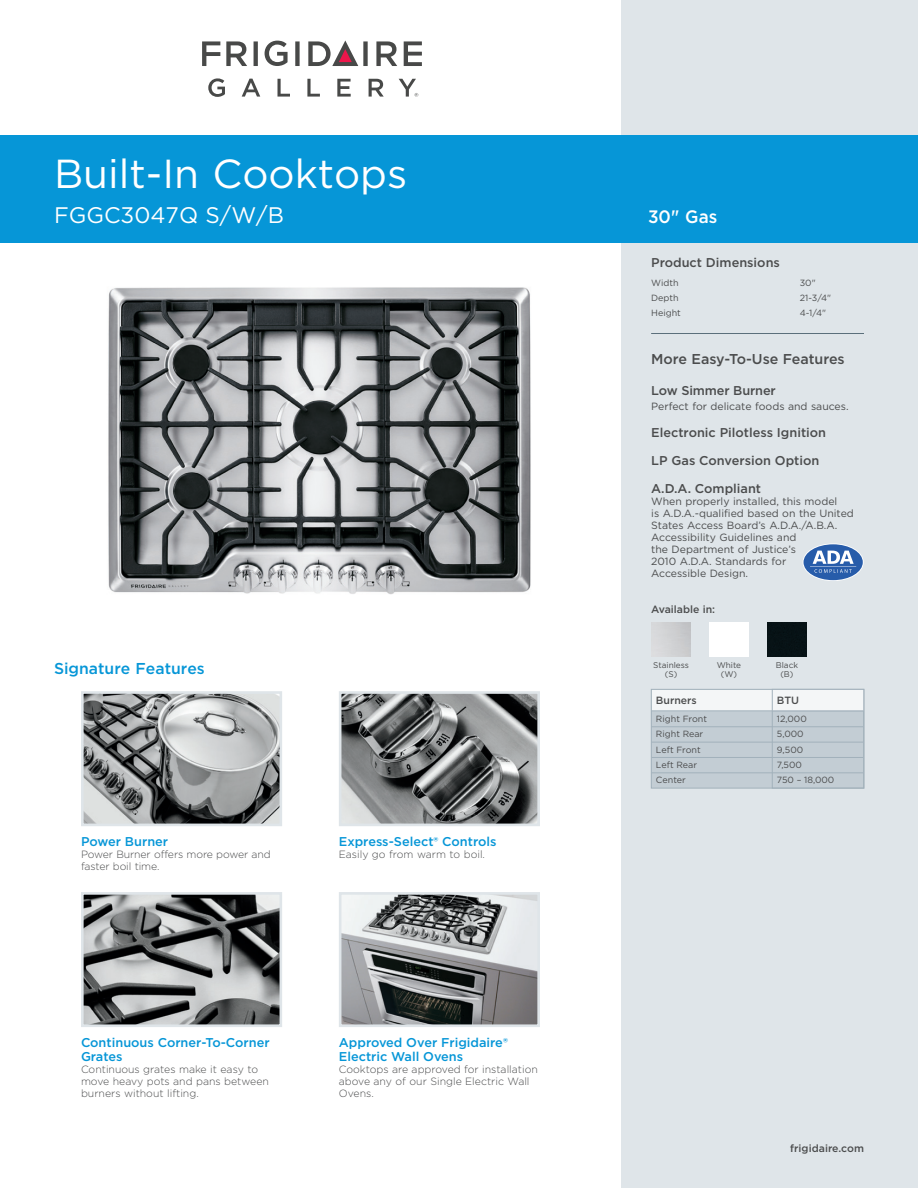
<style>
.page{position:relative;width:918px;height:1188px;background:#fff}
.page>*{position:absolute;margin:0;border:0;box-sizing:border-box;transform-origin:0 0}
.t1{font:40.5px "Gotham";color:#fff}
.t2{font:22.5px "Gotham";color:#fff}
.t3{font:500 18px "Gotham";color:#fff;scale:.95 1}
.t4{font:500 15.75px "Gotham";color:#0696d7}
.t5{font:500 14.25px "Gotham";color:#4b4c4d}
.t6{font:500 12.75px/14.2px "Gotham";color:#0696d7}
.t7{font:500 12.75px/27.8px "Gotham";color:#4b4c4d}
.t8{font:10.5px/12px "Gotham";color:#4b4c4d}
.t9{font:300 10.5px/12px "Gotham";color:#4b4c4d}
.t10{font:500 10.5px "Gotham";color:#4b4c4d}
.t11{font:9px/15.3px "Gotham";color:#4b4c4d}
.t12{font:8.25px/9px "Gotham";color:#4b4c4d;text-align:center}
</style>
<div class="page">
<div style="left:621px;top:0;width:297px;height:1188px;background:#dfe5e9"></div>
<svg style="left:208px;top:78px;width:17px;height:19px"></svg>
<svg style="left:242px;top:79px;width:18px;height:18px"></svg>
<svg style="left:277px;top:79px;width:13px;height:18px"></svg>
<svg style="left:307px;top:79px;width:13px;height:18px"></svg>
<svg style="left:337px;top:79px;width:14px;height:18px"></svg>
<svg style="left:369px;top:79px;width:15px;height:18px"></svg>
<svg style="left:265px;top:41px;width:23px;height:25px"></svg>
<svg style="left:404px;top:41px;width:18px;height:25px"></svg>
<svg style="left:202px;top:41px;width:18px;height:25px"></svg>
<svg style="left:226px;top:41px;width:21px;height:25px"></svg>
<svg style="left:254px;top:41px;width:4px;height:25px"></svg>
<svg style="left:295px;top:41px;width:5px;height:25px"></svg>
<svg style="left:376px;top:41px;width:21px;height:25px"></svg>
<svg style="left:308px;top:40px;width:60px;height:26px"></svg>
<svg style="left:399px;top:79px;width:19px;height:18px"></svg>
<div style="left:0;top:135px;width:918px;height:108px;background:#0696d7"></div>
<hr style="left:651px;top:333px;width:213px;height:1px;background:#5b6f7b">
<img style="left:343px;top:695px;width:193px;height:127px">
<div style="left:339px;top:691px;width:201px;height:135px;border:3px solid #dfe5e9"></div>
<img style="left:85px;top:896px;width:193px;height:127px">
<div style="left:81px;top:892px;width:201px;height:135px;border:3px solid #dfe5e9"></div>
<img style="left:85px;top:695px;width:193px;height:127px">
<div style="left:81px;top:691px;width:201px;height:135px;border:3px solid #dfe5e9"></div>
<img style="left:108px;top:287px;width:423px;height:308px">
<div style="left:709px;top:622px;width:40px;height:35px;background:#fff"></div>
<img style="left:767px;top:622px;width:40px;height:35px">
<div style="left:651px;top:689px;width:213px;height:99px;background:#c3cdd4"></div>
<div style="left:651px;top:689px;width:212px;height:22px;background:#f4f6f7"></div>
<hr style="left:651px;top:711px;width:212px;height:1px;background:#a2b1bb">
<hr style="left:651px;top:727px;width:212px;height:1px;background:#a2b1bb">
<hr style="left:651px;top:742px;width:212px;height:1px;background:#a2b1bb">
<hr style="left:651px;top:757px;width:212px;height:1px;background:#a2b1bb">
<hr style="left:651px;top:773px;width:212px;height:1px;background:#a2b1bb">
<div style="left:651px;top:689px;width:213px;height:99px;border:1px solid #a2b1bb"></div>
<div style="left:772px;top:689px;width:92px;height:99px;border:1px solid #a2b1bb"></div>
<img style="left:343px;top:896px;width:193px;height:127px">
<div style="left:339px;top:892px;width:201px;height:135px;border:3px solid #dfe5e9"></div>
<svg style="left:804px;top:544px;width:59px;height:36px"></svg>
<h1 class="t1" style="left:54px;top:147px;width:355px">Built-In Cooktops</h1>
<h2 class="t2" style="left:54px;top:201px;width:231px">FGGC3047Q S/W/B</h2>
<h3 class="t4" style="left:54px;top:658px;width:152px">Signature Features</h3>
<p class="t6" style="left:81px;top:834px;width:89px">Power Burner</p>
<p class="t9" style="left:81px;top:848px;width:191px">Power Burner offers more power and faster boil time.</p>
<p class="t6" style="left:81px;top:1035px;width:190px">Continuous Corner-To-Corner<br>Grates</p>
<p class="t9" style="left:81px;top:1063px;width:189px">Continuous grates make it easy to move heavy pots and pans between burners without lifting.</p>
<p class="t6" style="left:339px;top:834px;width:159px">Express-Select® Controls</p>
<p class="t9" style="left:339px;top:848px;width:148px">Easily go from warm to boil.</p>
<p class="t6" style="left:339px;top:1035px;width:171px">Approved Over Frigidaire®<br>Electric Wall Ovens</p>
<p class="t9" style="left:339px;top:1063px;width:200px">Cooktops are approved for installation above any of our Single Electric Wall<br>Ovens.</p>
<h3 class="t3" style="left:648px;top:205px;width:75px">30" Gas</h3>
<p class="t7" style="left:651px;top:249px;width:130px">Product Dimensions</p>
<p class="t11" style="left:651px;top:275px;width:29px">Width</p>
<p class="t11" style="left:800px;top:275px;width:17px">30"</p>
<p class="t11" style="left:651px;top:290px;width:29px">Depth</p>
<p class="t11" style="left:800px;top:290px;width:33px">21-3/4"</p>
<p class="t11" style="left:651px;top:305px;width:31px">Height</p>
<p class="t11" style="left:800px;top:305px;width:28px">4-1/4"</p>
<h3 class="t5" style="left:651px;top:349px;width:195px">More Easy-To-Use Features</h3>
<p class="t7" style="left:651px;top:377px;width:126px">Low Simmer Burner</p>
<p class="t8" style="left:651px;top:400px;width:199px">Perfect for delicate foods and sauces.</p>
<p class="t7" style="left:651px;top:419px;width:176px">Electronic Pilotless Ignition<br>LP Gas Conversion Option<br>A.D.A. Compliant</p>
<p class="t8" style="left:651px;top:495px;width:204px">When properly installed, this model<br>is A.D.A.-qualified based on the United<br>States Access Board’s A.D.A./A.B.A.<br>Accessibility Guidelines and<br>the Department of Justice’s<br>2010 A.D.A. Standards for<br>Accessible Design.</p>
<p class="t10" style="left:651px;top:603px;width:65px">Available in:</p>
<p class="t12" style="left:653px;top:660px;width:37px">Stainless (S)</p>
<p class="t12" style="left:717px;top:660px;width:26px">White (W)</p>
<p class="t12" style="left:776px;top:660px;width:24px">Black (B)</p>
<p class="t10" style="left:656px;top:693px;width:42px">Burners</p>
<p class="t11" style="left:656px;top:711px;width:53px">Right Front<br>Right Rear<br>Left Front<br>Left Rear<br>Center</p>
<p class="t10" style="left:777px;top:693px;width:24px">BTU</p>
<p class="t11" style="left:777px;top:711px;width:59px">12,000<br>5,000<br>9,500<br>7,500<br>750 – 18,000</p>
<p class="t10" style="left:790px;top:1141px;width:75px">frigidaire.com</p>
</div>
